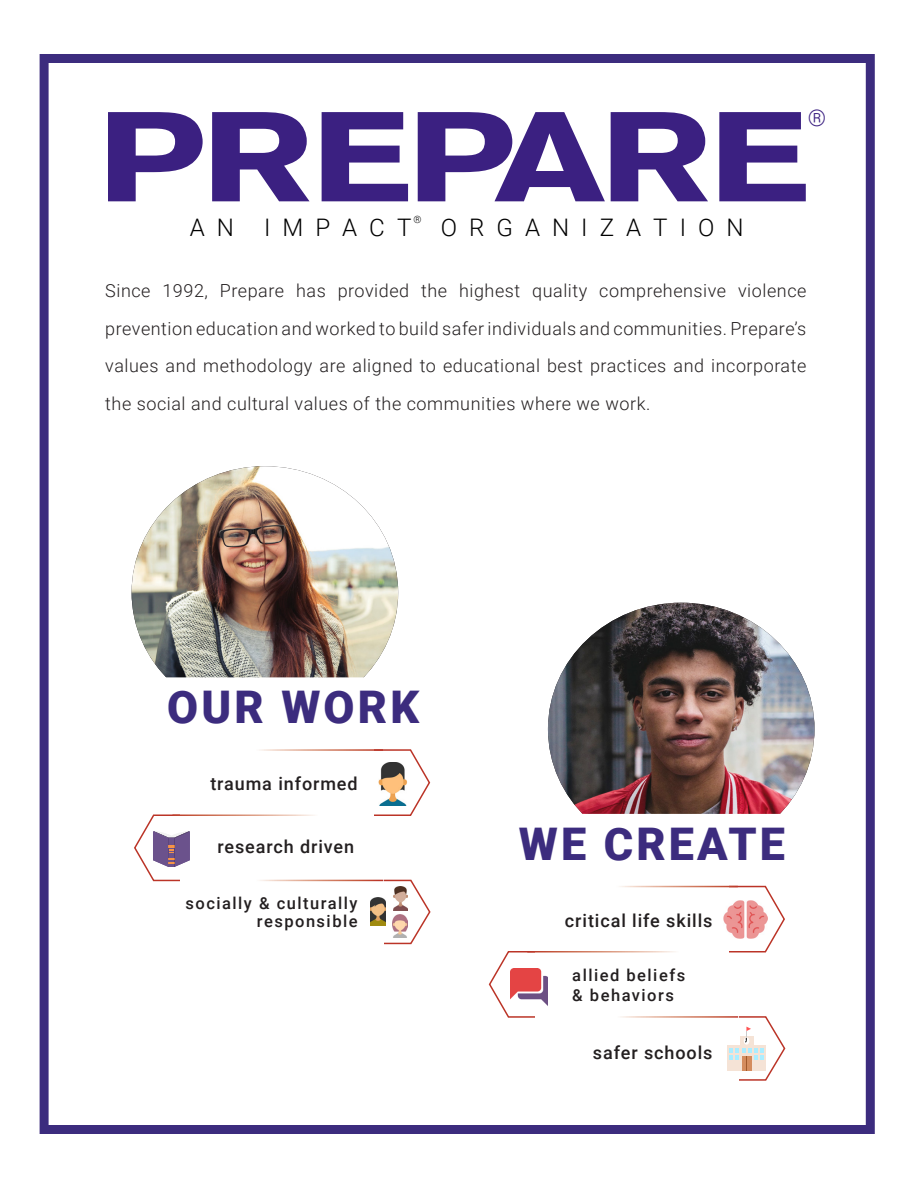
<style>
.page{position:relative;width:918px;height:1188px;background:#fff}
.page>*{position:absolute;margin:0;border:0;box-sizing:border-box;transform-origin:0 0}
.t1{font:700 126.45px "Akzidenz Grotesk BE";letter-spacing:-.02em;color:#3b2081;scale:1.24 1}
.t2{font:900 45px "Roboto";letter-spacing:.07em;color:#3c2c7e}
.t3{font:300 24.15px "Roboto";letter-spacing:.495em;color:#000}
.t4{font:300 23.1px "Roboto";color:#3b2081}
.t5{font:300 18px/37.5px "Roboto";letter-spacing:.03em;color:#231f20;text-align:justify}
.t6{font:500 18px "Roboto";letter-spacing:.05em;color:#231f20}
.t7{font:500 16.5px/18px "Roboto";letter-spacing:.09em;color:#231f20;text-align:right}
.t8{font:300 10.05px "Roboto";color:#000}
</style>
<div class="page">
<img style="left:548px;top:603px;width:266px;height:211px">
<svg style="left:729px;top:885px;width:56px;height:68px"></svg>
<hr style="left:549px;top:886px;width:189px;height:1px;background:#fff">
<svg style="left:488px;top:951px;width:96px;height:67px"></svg>
<img style="left:132px;top:466px;width:266px;height:211px">
<svg style="left:374px;top:749px;width:57px;height:67px"></svg>
<hr style="left:195px;top:749px;width:188px;height:2px;background:#fff">
<img style="left:378px;top:762px;width:30px;height:43px">
<svg style="left:383px;top:879px;width:48px;height:66px"></svg>
<img style="left:394px;top:887px;width:14px;height:23px">
<img style="left:370px;top:898px;width:16px;height:27px">
<img style="left:392px;top:915px;width:16px;height:23px">
<svg style="left:708px;top:1016px;width:78px;height:65px"></svg>
<img style="left:511px;top:968px;width:37px;height:38px">
<img style="left:724px;top:901px;width:43px;height:38px">
<div style="left:40px;top:54px;width:835px;height:1080px;border:9px solid #3c2c7e"></div>
<svg style="left:134px;top:814px;width:95px;height:68px"></svg>
<p class="t4" style="left:808px;top:102px;width:20px">®</p>
<p class="t1" style="left:98px;top:84px;width:338px">PREP</p>
<p class="t3" style="left:190px;top:210px;width:197px">AN IMPAC</p>
<p class="t3" style="left:397px;top:210px;width:16px">T</p>
<p class="t3" style="left:441px;top:210px;width:304px">ORGANIZATION</p>
<p class="t1" style="left:495px;top:84px;width:256px">ARE</p>
<p class="t8" style="left:413px;top:212px;width:10px">®</p>
<p class="t5" style="left:105px;top:271px;width:703px">Since 1992, Prepare has provided the highest quality comprehensive violence prevention education and worked to build safer individuals and communities. Prepare’s values and methodology are aligned to educational best practices and incorporate the social and cultural values of the communities where we work.</p>
<p class="t2" style="left:167px;top:676px;width:253px">OUR WORK</p>
<p class="t6" style="left:210px;top:771px;width:149px">trauma informed</p>
<p class="t6" style="left:217px;top:834px;width:138px">research driven</p>
<p class="t7" style="left:185px;top:894px;width:174px">socially &amp; culturally responsible</p>
<p class="t2" style="left:519px;top:812px;width:268px">WE CREATE</p>
<p class="t6" style="left:565px;top:908px;width:149px">critical life skills</p>
<p class="t7" style="left:572px;top:965px;width:114px">allied beliefs</p>
<p class="t7" style="left:572px;top:985px;width:103px">&amp; behaviors</p>
<p class="t6" style="left:593px;top:1040px;width:121px">safer schools</p>
</div>
